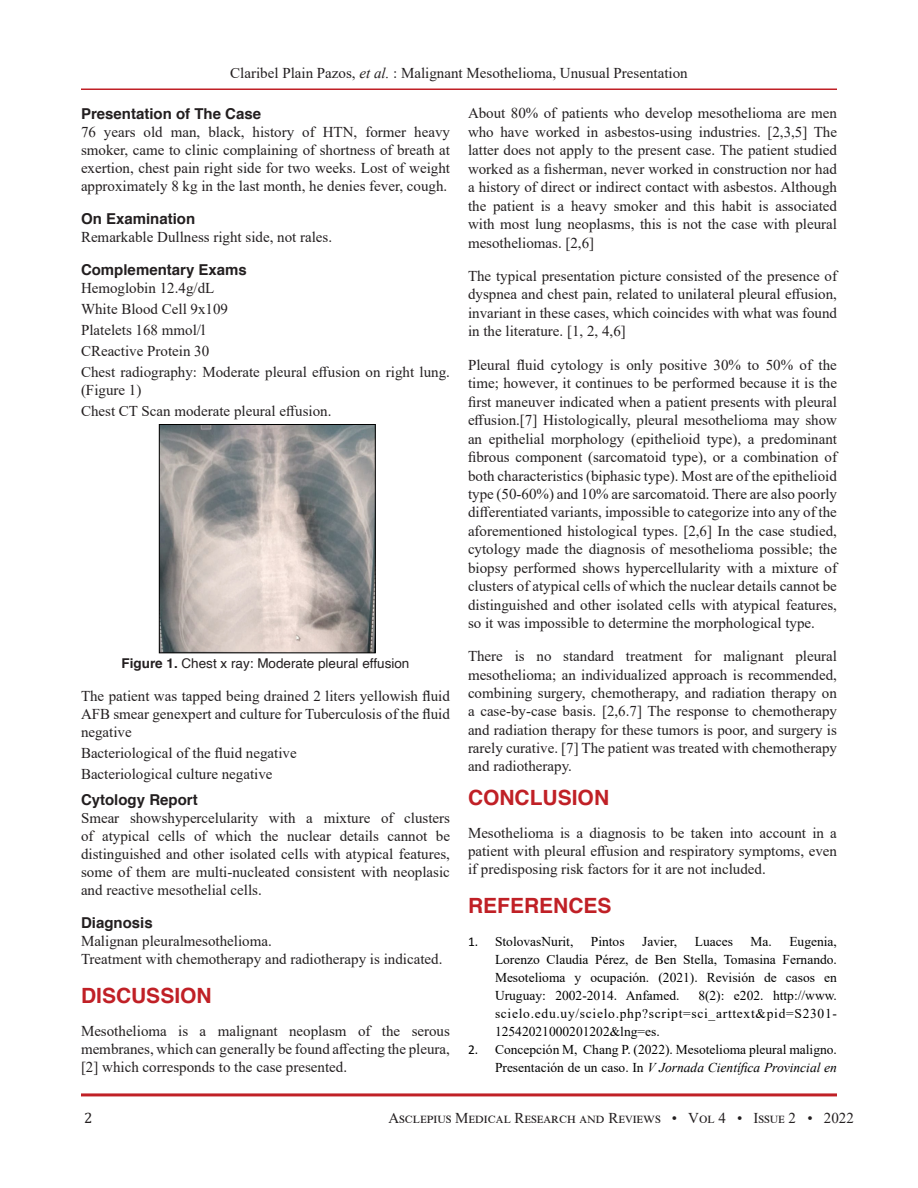
<style>
.page{position:relative;width:918px;height:1188px;background:#fff}
.page>*{position:absolute;margin:0;border:0;box-sizing:border-box;transform-origin:0 0}
.t1{font:700 21px "Helvetica";color:#c02026}
.t2{font:15px/18.5px "Times New Roman";color:#231f20;text-align:justify}
.t3{font:700 15px "Helvetica";color:#231f20}
.t4{font:15px "Cambria";color:#231f20}
.List_Paragraph{font:13.5px/18px "Times New Roman";color:#000;text-align:justify}
.t5{font:13.5px "Helvetica";color:#231f20}
.s1{font-style:italic}
.s2{font-family:"Calibri"}
.s3{font-weight:700}
</style>
<div class="page">
<hr style="left:81px;top:1093px;width:756px;height:3px;background:#c02026">
<hr style="left:81px;top:88px;width:756px;height:2px;background:#c02026">
<img style="left:161px;top:426px;width:213px;height:225px">
<div style="left:159px;top:424px;width:217px;height:229px;border:1px solid #000"></div>
<p class="t2" style="left:230px;top:63px;width:459px">Claribel Plain Pazos, <span class="s1">et al.</span> : Malignant Mesothelioma, Unusual Presentation</p>
<p class="t3" style="left:81px;top:102px;width:182px">Presentation of The Case</p>
<p class="t2" style="left:81px;top:123px;width:371px;line-height:18px">76 years old man, black, history of HTN, former heavy smoker, came to clinic complaining of shortness of breath at exertion, chest pain right side for two weeks. Lost of weight approximately 8 kg in the last month, he denies fever, cough.</p>
<p class="t3" style="left:81px;top:207px;width:116px">On Examination</p>
<p class="t2" style="left:81px;top:228px;width:253px">Remarkable Dullness right side, not rales.</p>
<p class="t3" style="left:81px;top:258px;width:167px">Complementary Exams</p>
<p class="t2" style="left:81px;top:279px;width:135px">Hemoglobin 12.4g/dL</p>
<p class="t2" style="left:81px;top:300px;width:149px">White Blood Cell 9x109</p>
<p class="t2" style="left:81px;top:321px;width:126px">Platelets 168 mmol/l</p>
<p class="t2" style="left:81px;top:342px;width:130px">CReactive Protein 30</p>
<p class="t2" style="left:81px;top:363px;width:371px;line-height:18px">Chest radiography: Moderate pleural effusion on right lung. (Figure 1)</p>
<p class="t2" style="left:81px;top:402px;width:252px">Chest CT Scan moderate pleural effusion.</p>
<p class="t2" style="left:468px;top:104px;width:371px">About 80% of patients who develop mesothelioma are men who have worked in asbestos-using industries. [2,3,5] The latter does not apply to the present case. The patient studied worked as a fisherman, never worked in construction nor had a history of direct or indirect contact with asbestos. Although the patient is a heavy smoker and this habit is associated with most lung neoplasms, this is not the case with pleural mesotheliomas. [2,6]</p>
<p class="t2" style="left:468px;top:266px;width:371px">The typical presentation picture consisted of the presence of dyspnea and chest pain, related to unilateral pleural effusion, invariant in these cases, which coincides with what was found in the literature. [1, 2, 4,6]</p>
<p class="t2" style="left:468px;top:355px;width:371px">Pleural fluid cytology is only positive 30% to 50% of the time; however, it continues to be performed because it is the first maneuver indicated when a patient presents with pleural effusion.[7] Histologically, pleural mesothelioma may show an epithelial morphology (epithelioid type), a predominant fibrous component (sarcomatoid type), or a combination of both characteristics (biphasic type). Most are of the epithelioid type (50-60%) and 10% are sarcomatoid. There are also poorly differentiated variants, impossible to categorize into any of the aforementioned histological types. [2,6] In the case studied, cytology made the diagnosis of mesothelioma possible; the biopsy performed shows hypercellularity with a mixture of clusters of atypical cells of which the nuclear details cannot be distinguished and other isolated cells with atypical features, so it was impossible to determine the morphological type.</p>
<p class="t2" style="left:468px;top:647px;width:370px">There is no standard treatment for malignant pleural mesothelioma; an individualized approach is recommended, combining surgery, chemotherapy, and radiation therapy on a case-by-case basis. [2,6.7] The response to chemotherapy and radiation therapy for these tumors is poor, and surgery is rarely curative. [7] The patient was treated with chemotherapy and radiotherapy.</p>
<p class="t1" style="left:468px;top:780px;width:143px">CONCLUSION</p>
<p class="t2" style="left:468px;top:823px;width:370px">Mesothelioma is a diagnosis to be taken into account in a patient with pleural effusion and respiratory symptoms, even if predisposing risk factors for it are not included.</p>
<p class="t1" style="left:468px;top:889px;width:145px">REFERENCES</p>
<p class="List_Paragraph" style="left:468px;top:932px;width:107px"><span class="s2">1.</span> StolovasNurit,</p>
<p class="List_Paragraph" style="left:591px;top:932px;width:35px">Pintos</p>
<p class="List_Paragraph" style="left:642px;top:932px;width:37px">Javier,</p>
<p class="List_Paragraph" style="left:695px;top:932px;width:40px">Luaces</p>
<p class="t5" style="left:122px;top:653px;width:289px"><span class="s3">Figure 1.</span> Chest x ray: Moderate pleural effusion</p>
<p class="t2" style="left:81px;top:687px;width:371px;line-height:18px">The patient was tapped being drained 2 liters yellowish fluid AFB smear genexpert and culture for Tuberculosis of the fluid negative</p>
<p class="t2" style="left:81px;top:744px;width:217px">Bacteriological of the fluid negative</p>
<p class="t2" style="left:81px;top:765px;width:193px">Bacteriological culture negative</p>
<p class="t3" style="left:81px;top:787px;width:118px">Cytology Report</p>
<p class="t2" style="left:81px;top:808px;width:371px;line-height:18px">Smear showshypercelularity with a mixture of clusters of atypical cells of which the nuclear details cannot be distinguished and other isolated cells with atypical features, some of them are multi-nucleated consistent with neoplasic and reactive mesothelial cells.</p>
<p class="t3" style="left:81px;top:910px;width:73px">Diagnosis</p>
<p class="t2" style="left:81px;top:931px;width:192px">Malignan pleuralmesothelioma.</p>
<p class="t2" style="left:81px;top:949px;width:363px">Treatment with chemotherapy and radiotherapy is indicated.</p>
<p class="t1" style="left:81px;top:978px;width:132px">DISCUSSION</p>
<p class="t2" style="left:81px;top:1021px;width:371px;line-height:18px">Mesothelioma is a malignant neoplasm of the serous membranes, which can generally be found affecting the pleura, [2] which corresponds to the case presented.</p>
<p class="List_Paragraph" style="left:495px;top:932px;width:344px;text-indent:256px">Ma. Eugenia, Lorenzo Claudia Pérez, de Ben Stella, Tomasina Fernando.<br>Mesotelioma y ocupación. (2021). Revisión de casos en Uruguay: 2002-2014. Anfamed.</p>
<p class="List_Paragraph" style="left:495px;top:986px;width:344px;text-indent:203px">8(2): e202. http://www. scielo.edu.uy/scielo.php?script=sci_arttext&amp;pid=S2301- 12542021000201202&amp;lng=es.</p>
<p class="List_Paragraph" style="left:468px;top:1040px;width:371px;text-align:right"><span class="s2">2.</span> Concepción M, Chang P. (2022). Mesotelioma pleural maligno.<br>Presentación de un caso. In <span class="s1">V Jornada Científica Provincial en</span></p>
<p class="t4" style="left:84px;top:1109px;width:10px">2</p>
<p class="t2" style="left:388px;top:1108px;width:467px">Asclepius Medical Research and Reviews • Vol 4 • Issue 2 • 2022</p>
</div>
